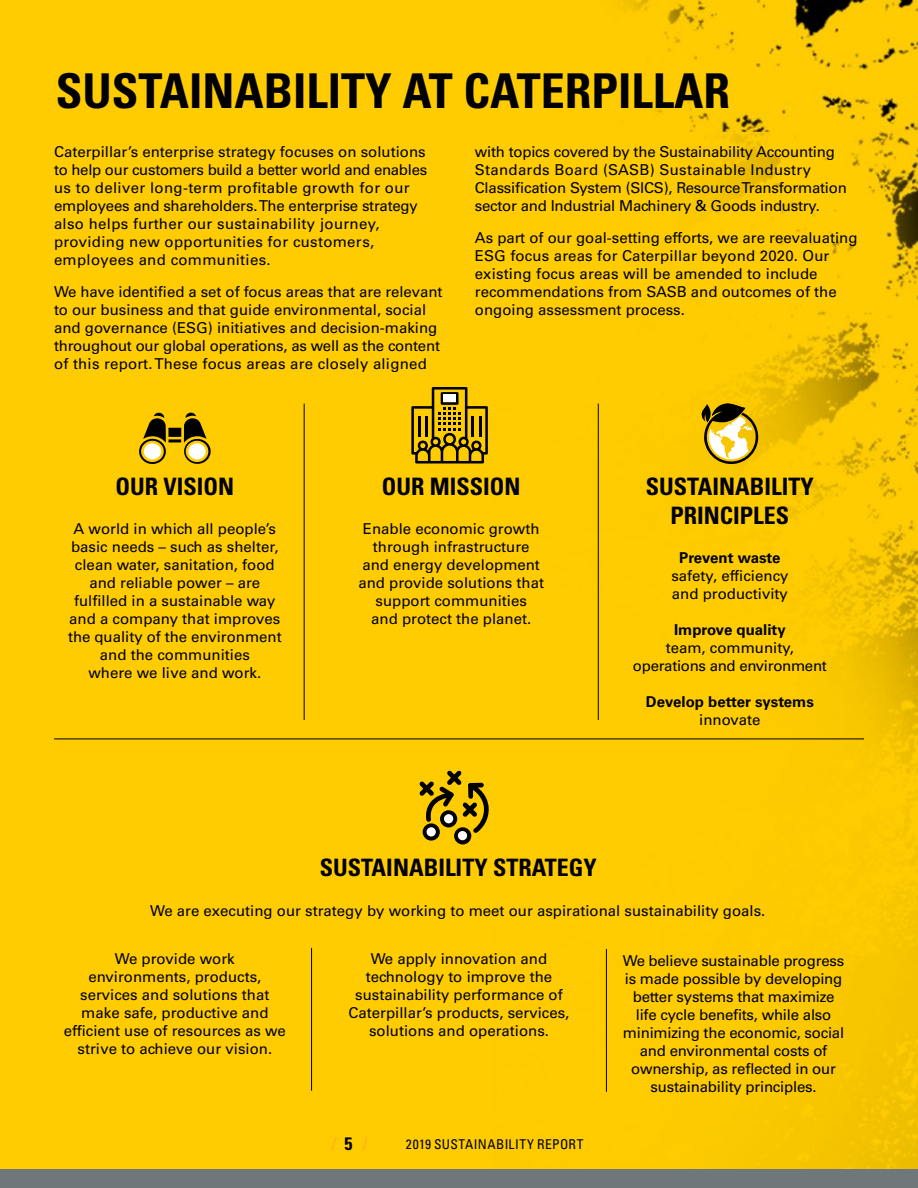
<style>
.page{position:relative;width:918px;height:1188px;background:#fff}
.page>*{position:absolute;margin:0;border:0;box-sizing:border-box;transform-origin:0 0}
.t1{font:700 condensed 48px "Univers LT Std";color:#000}
.t2{font:700 condensed 24px/28.8px "Univers LT Std";color:#000;text-align:center}
.t3{font:15px/18px "Univers LT Std";color:#000}
.t4{font:700 15px "Univers LT Std";color:#000}
.t5{font:15px/18px "Univers LT Std";letter-spacing:-.02em;color:#000;text-align:center}
.t6{font:condensed 13.5px "Univers LT Std";letter-spacing:.03em;color:#000}
</style>
<div class="page">
<div style="left:0;top:0;width:918px;height:1170px;background:#ffcc01"></div>
<hr style="left:54px;top:739px;width:810px;height:1px;background:#000">
<hr style="left:304px;top:404px;width:1px;height:316px;background:#000">
<hr style="left:598px;top:404px;width:1px;height:316px;background:#000">
<div style="left:0;top:1170px;width:918px;height:18px;background:#6f777a"></div>
<hr style="left:311px;top:948px;width:1px;height:143px;background:#000">
<hr style="left:606px;top:949px;width:1px;height:143px;background:#000">
<svg style="left:138px;top:413px;width:74px;height:53px;background:#b2941c"></svg>
<svg style="left:700px;top:399px;width:59px;height:65px"></svg>
<svg style="left:419px;top:771px;width:70px;height:73px;background:#ae8b01"></svg>
<svg style="left:411px;top:387px;width:77px;height:77px;background:#a58401"></svg>
<div style="left:427px;top:827px;width:9px;height:10px;background:#fff;border-radius:50%"></div>
<div style="left:444px;top:814px;width:9px;height:9px;background:#fff;border-radius:50%"></div>
<div style="left:458px;top:831px;width:9px;height:9px;background:#fff;border-radius:50%"></div>
<div style="left:443px;top:395px;width:13px;height:7px;background:#fff"></div>
<h1 class="t1" style="left:56px;top:62px;width:676px">SUSTAINABILITY AT CATERPILLAR</h1>
<p class="t3" style="left:54px;top:143px;width:375px">Caterpillar’s enterprise strategy focuses on solutions to help our customers build a better world and enables us to deliver long-term profitable growth for our employees and shareholders. The enterprise strategy also helps further our sustainability journey, providing new opportunities for customers, employees and communities.</p>
<p class="t3" style="left:54px;top:282px;width:390px">We have identified a set of focus areas that are relevant to our business and that guide environmental, social and governance (ESG) initiatives and decision-making throughout our global operations, as well as the content of this report. These focus areas are closely aligned</p>
<p class="t3" style="left:475px;top:143px;width:374px">with topics covered by the Sustainability Accounting Standards Board (SASB) Sustainable Industry Classification System (SICS), Resource Transformation sector and Industrial Machinery &amp; Goods industry.</p>
<p class="t3" style="left:475px;top:228px;width:384px">As part of our goal-setting efforts, we are reevaluating ESG focus areas for Caterpillar beyond 2020. Our existing focus areas will be amended to include recommendations from SASB and outcomes of the ongoing assessment process.</p>
<h2 class="t2" style="left:116px;top:472px;width:120px">OUR VISION</h2>
<p class="t3" style="left:68px;top:520px;width:215px;text-align:center">A world in which all people’s basic needs – such as shelter, clean water, sanitation, food and reliable power – are fulfilled in a sustainable way and a company that improves the quality of the environment and the communities<br>where we live and work.</p>
<h2 class="t2" style="left:382px;top:472px;width:140px">OUR MISSION</h2>
<p class="t3" style="left:358px;top:520px;width:187px;text-align:center">Enable economic growth through infrastructure and energy development and provide solutions that support communities<br>and protect the planet.</p>
<h2 class="t2" style="left:646px;top:472px;width:169px">SUSTAINABILITY<br>PRINCIPLES</h2>
<p class="t4" style="left:679px;top:549px;width:103px">Prevent waste</p>
<p class="t3" style="left:671px;top:567px;width:119px">safety, efficiency and productivity</p>
<p class="t4" style="left:674px;top:621px;width:113px">Improve quality</p>
<p class="t5" style="left:633px;top:639px;width:195px">team, community, operations and environment</p>
<p class="t4" style="left:646px;top:693px;width:169px">Develop better systems</p>
<p class="t3" style="left:699px;top:711px;width:63px">innovate</p>
<h2 class="t2" style="left:320px;top:853px;width:279px">SUSTAINABILITY STRATEGY</h2>
<p class="t3" style="left:150px;top:902px;width:617px">We are executing our strategy by working to meet our aspirational sustainability goals.</p>
<p class="t3" style="left:349px;top:950px;width:222px;text-align:center">We apply innovation and technology to improve the sustainability performance of<br>Caterpillar’s products, services, solutions and operations.</p>
<p class="t3" style="left:623px;top:952px;width:223px;text-align:center">We believe sustainable progress is made possible by developing better systems that maximize life cycle benefits, while also minimizing the economic, social and environmental costs of ownership, as reflected in our sustainability principles.</p>
<p class="t3" style="left:64px;top:950px;width:224px;text-align:center">We provide work environments, products, services and solutions that make safe, productive and efficient use of resources as we strive to achieve our vision.</p>
<p class="t6" style="left:406px;top:1136px;width:179px">2019 SUSTAINABILITY REPORT</p>
</div>
